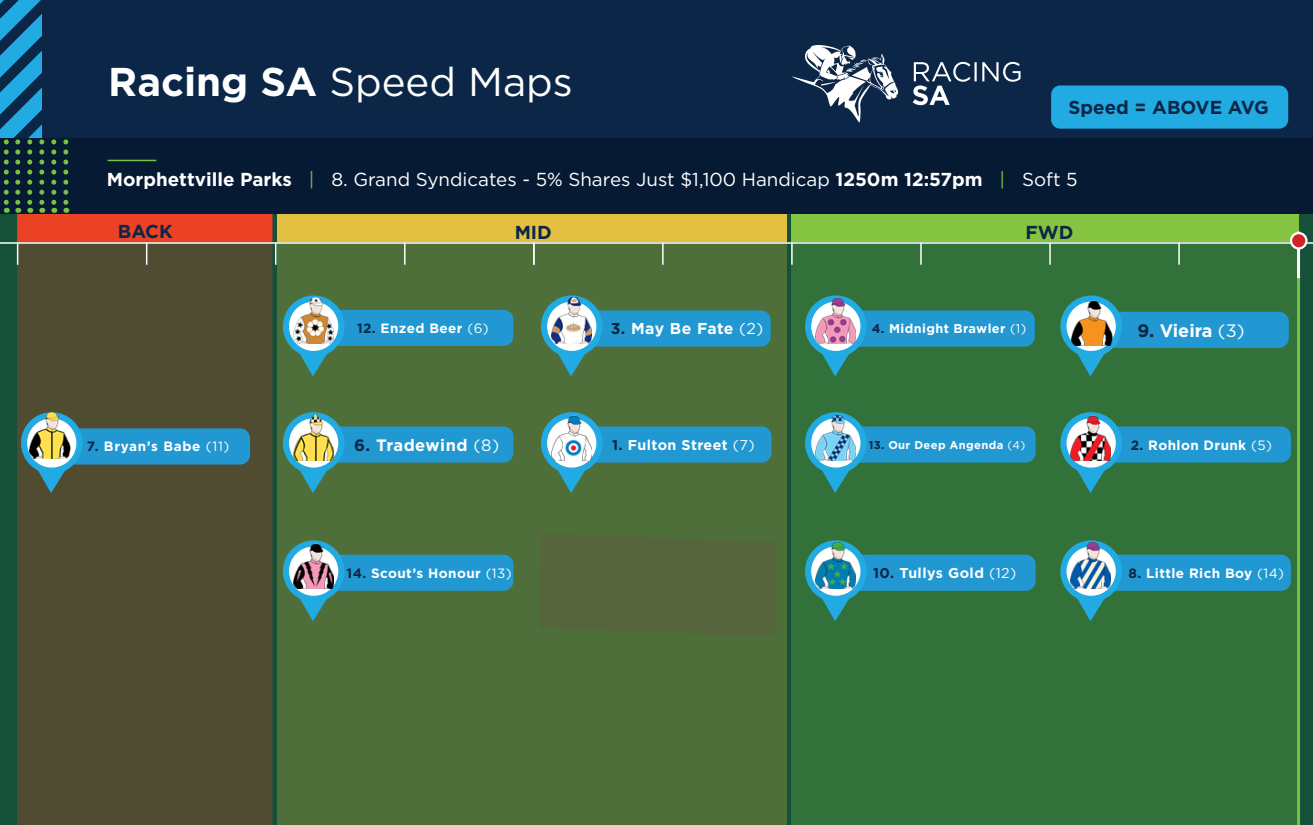
<style>
.page{position:relative;width:1313px;height:825px;background:#fff}
.page>*{position:absolute;margin:0;border:0;box-sizing:border-box;transform-origin:0 0}
.t1{font:40.2px "Gotham HTF";color:#fff}
.t2{font:18.75px "Gotham HTF";color:#fff}
.t3{font:700 18.75px "Gotham HTF";color:#0c2647}
.t4{font:700 18px "Gotham HTF";color:#fff}
.t5{font:700 16.5px "Gotham HTF";letter-spacing:.03em;color:#fff}
.t6{font:700 15.75px "Gotham HTF";letter-spacing:.02em;color:#fff}
.t7{font:700 14.25px "Gotham HTF";letter-spacing:.03em;color:#fff}
.t8{font:700 13.5px "Gotham HTF";letter-spacing:.03em;color:#fff}
.t9{font:700 13.5px "Gotham HTF";letter-spacing:.05em;color:#fff}
.t10{font:700 12.75px "Gotham HTF";letter-spacing:.03em;color:#fff}
.t11{font:700 11.25px "Gotham HTF";letter-spacing:.03em;color:#fff}
.s1{font-weight:700}
.s2{color:#79c142}
.s3{color:#0c2647}
.s4{font-family:"Gotham";font-weight:400}
</style>
<div class="page">
<div style="left:0;top:214px;width:1312px;height:611px;background:#155138"></div>
<div style="left:17px;top:213px;width:255px;height:29px;background:#eb4225;border:1px solid #eb3e26"></div>
<div style="left:277px;top:214px;width:509px;height:28px;background:#e3c042"></div>
<div style="left:791px;top:214px;width:507px;height:28px;background:#84c440"></div>
<div style="left:17px;top:244px;width:255px;height:581px;background:#504c32"></div>
<div style="left:277px;top:243px;width:509px;height:582px;background:#4e6f3a"></div>
<div style="left:791px;top:244px;width:507px;height:581px;background:#33713a"></div>
<div style="left:0;top:0;width:1312px;height:214px;background:#0c2647"></div>
<hr style="left:0;top:242px;width:1312px;height:2px;background:#fff">
<div style="left:0;top:138px;width:1312px;height:76px;background:#071a34"></div>
<svg style="left:17px;top:244px;width:1px;height:21px"></svg>
<svg style="left:146px;top:244px;width:1px;height:21px"></svg>
<svg style="left:275px;top:244px;width:1px;height:21px"></svg>
<svg style="left:404px;top:244px;width:1px;height:21px"></svg>
<hr style="left:108px;top:160px;width:48px;height:1px;background:#79c142">
<svg style="left:912px;top:62px;width:108px;height:43px"></svg>
<svg style="left:792px;top:45px;width:106px;height:77px"></svg>
<svg style="left:533px;top:244px;width:1px;height:21px"></svg>
<svg style="left:662px;top:244px;width:1px;height:21px"></svg>
<svg style="left:791px;top:244px;width:1px;height:21px"></svg>
<svg style="left:920px;top:243px;width:1px;height:22px"></svg>
<svg style="left:1049px;top:243px;width:1px;height:22px"></svg>
<svg style="left:1178px;top:243px;width:1px;height:22px"></svg>
<svg style="left:51px;top:139px;width:5px;height:74px"></svg>
<svg style="left:63px;top:139px;width:5px;height:74px"></svg>
<div style="left:1051px;top:86px;width:237px;height:43px;background:#22abe2;border-radius:9px"></div>
<svg style="left:0;top:0;width:44px;height:213px"></svg>
<hr style="left:1297px;top:277px;width:3px;height:548px;background:#79c142">
<hr style="left:1297px;top:232px;width:3px;height:46px;background:#fff">
<svg style="left:1291px;top:233px;width:15px;height:15px"></svg>
<div style="left:1289px;top:232px;width:18px;height:18px;border:2px solid #fff;border-radius:50%"></div>
<svg style="left:283px;top:412px;width:230px;height:81px"></svg>
<img style="left:293px;top:414px;width:40px;height:46px">
<svg style="left:21px;top:412px;width:229px;height:81px;background:#40717c"></svg>
<img style="left:30px;top:413px;width:40px;height:46px">
<svg style="left:1060px;top:296px;width:228px;height:80px"></svg>
<img style="left:1071px;top:299px;width:41px;height:46px">
<svg style="left:541px;top:296px;width:229px;height:80px"></svg>
<img style="left:551px;top:298px;width:40px;height:46px">
<svg style="left:283px;top:296px;width:230px;height:80px"></svg>
<img style="left:293px;top:298px;width:40px;height:46px">
<svg style="left:541px;top:412px;width:230px;height:81px"></svg>
<img style="left:551px;top:414px;width:40px;height:46px">
<svg style="left:805px;top:296px;width:229px;height:80px"></svg>
<img style="left:815px;top:298px;width:40px;height:46px">
<svg style="left:805px;top:412px;width:230px;height:81px"></svg>
<img style="left:815px;top:414px;width:40px;height:46px">
<svg style="left:805px;top:540px;width:230px;height:81px"></svg>
<img style="left:815px;top:543px;width:40px;height:45px">
<svg style="left:1060px;top:412px;width:230px;height:81px"></svg>
<img style="left:1070px;top:414px;width:41px;height:46px">
<svg style="left:283px;top:540px;width:230px;height:81px"></svg>
<img style="left:293px;top:543px;width:40px;height:45px">
<svg style="left:1060px;top:540px;width:230px;height:81px"></svg>
<img style="left:1070px;top:543px;width:41px;height:45px">
<p class="t1" style="left:108px;top:59px;width:466px"><span class="s1">Racing SA</span> Speed Maps</p>
<p class="t3" style="left:1068px;top:97px;width:202px">Speed = ABOVE AVG</p>
<p class="t2" style="left:107px;top:169px;width:972px"><span class="s1">Morphettville Parks</span> <span class="s2">|</span> 8. Grand Syndicates - 5% Shares Just $1,100 Handicap <span class="s1">1250m 12:57pm</span> <span class="s2">|</span> Soft 5</p>
<p class="t3" style="left:118px;top:220px;width:57px">BACK</p>
<p class="t3" style="left:515px;top:222px;width:39px">MID</p>
<p class="t3" style="left:1025px;top:221px;width:49px">FWD</p>
<p class="t8" style="left:357px;top:321px;width:133px"><span class="s3">12.</span> Enzed Beer <span class="s4">(6)</span></p>
<p class="t6" style="left:610px;top:320px;width:154px"><span class="s3">3.</span> May Be Fate <span class="s4">(2)</span></p>
<p class="t4" style="left:1137px;top:320px;width:109px"><span class="s3">9.</span> Vieira <span class="s4">(3)</span></p>
<p class="t10" style="left:871px;top:321px;width:156px"><span class="s3">4.</span> Midnight Brawler <span class="s4">(1)</span></p>
<p class="t9" style="left:87px;top:439px;width:144px"><span class="s3">7.</span> Bryan’s Babe <span class="s4">(11)</span></p>
<p class="t5" style="left:354px;top:436px;width:147px"><span class="s3">6.</span> Tradewind <span class="s4">(8)</span></p>
<p class="t7" style="left:612px;top:437px;width:144px"><span class="s3">1.</span> Fulton Street <span class="s4">(7)</span></p>
<p class="t11" style="left:868px;top:438px;width:158px"><span class="s3">13.</span> Our Deep Angenda <span class="s4">(4)</span></p>
<p class="t8" style="left:1130px;top:437px;width:143px"><span class="s3">2.</span> Rohlon Drunk <span class="s4">(5)</span></p>
<p class="t7" style="left:873px;top:565px;width:145px"><span class="s3">10.</span> Tullys Gold <span class="s4">(12)</span></p>
<p class="t8" style="left:346px;top:565px;width:167px"><span class="s3">14.</span> Scout’s Honour <span class="s4">(13)</span></p>
<p class="t8" style="left:1128px;top:565px;width:157px"><span class="s3">8.</span> Little Rich Boy <span class="s4">(14)</span></p>
</div>
